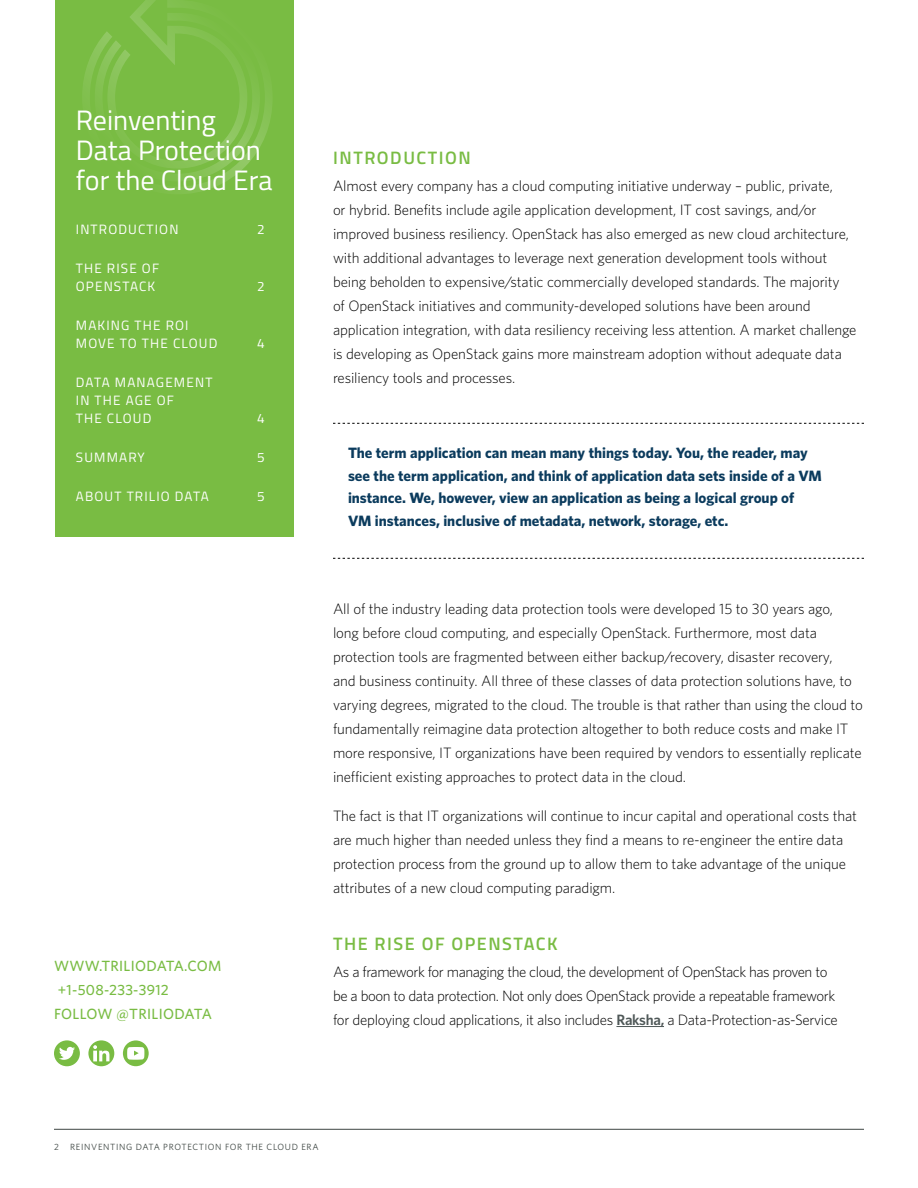
<style>
.page{position:relative;width:918px;height:1188px;background:#fff}
.page>*{position:absolute;margin:0;border:0;box-sizing:border-box;transform-origin:0 0}
.t1{font:28.05px/30px "Titillium Web";color:#fff}
.t2{font:600 18px "Titillium Web";letter-spacing:.085em;color:#79bc43}
.t3{font:300 15px/24px "Whitney";letter-spacing:-.01em;color:#000}
.t4{font:700 15px/22.5px "Whitney";color:#0b3b5d}
.t5{font:300 15px/24px "Whitney";letter-spacing:-.03em;color:#000}
.t6{font:500 14.85px/24px "Whitney";letter-spacing:.02em;color:#79bc43}
.t7{font:13.5px/18px "Titillium Web";letter-spacing:.085em;color:#fff}
.t8{font:9px "Whitney";letter-spacing:.075em;color:#3e4643}
.s1{font-weight:600;color:#4f5858}
</style>
<div class="page">
<hr style="left:54px;top:1129px;width:810px;height:1px;background:#3e4643">
<hr style="left:616px;top:1026px;width:48px;height:1px;background:#4f5858">
<svg style="left:333px;top:423px;width:531px;height:1px"></svg>
<svg style="left:333px;top:558px;width:531px;height:1px"></svg>
<div style="left:56px;top:0;width:238px;height:537px;background:#79bc43"></div>
<svg style="left:83px;top:0;width:189px;height:194px"></svg>
<svg style="left:88px;top:1040px;width:26px;height:26px"></svg>
<svg style="left:54px;top:1040px;width:26px;height:26px"></svg>
<svg style="left:123px;top:1040px;width:26px;height:26px"></svg>
<h1 class="t1" style="left:76px;top:104px;width:198px">Reinventing<br>Data Protection for the Cloud Era</h1>
<p class="t7" style="left:76px;top:220px;width:104px">INTRODUCTION</p>
<p class="t7" style="left:257px;top:220px;width:9px">2</p>
<p class="t7" style="left:76px;top:259px;width:85px">THE RISE OF<br>OPENSTACK</p>
<p class="t7" style="left:257px;top:277px;width:9px">2</p>
<p class="t7" style="left:76px;top:316px;width:143px">MAKING THE ROI<br>MOVE TO THE CLOUD</p>
<p class="t7" style="left:76px;top:373px;width:138px">DATA MANAGEMENT<br>IN THE AGE OF<br>THE CLOUD</p>
<p class="t7" style="left:257px;top:334px;width:9px">4</p>
<p class="t7" style="left:257px;top:409px;width:9px">4</p>
<p class="t7" style="left:76px;top:448px;width:70px">SUMMARY</p>
<p class="t7" style="left:257px;top:448px;width:9px">5</p>
<p class="t7" style="left:76px;top:487px;width:134px">ABOUT TRILIO DATA</p>
<p class="t7" style="left:257px;top:487px;width:9px">5</p>
<p class="t6" style="left:54px;top:954px;width:169px">WWW.TRILIODATA.COM +1-508-233-3912<br>FOLLOW @TRILIODATA</p>
<p class="t2" style="left:333px;top:144px;width:139px">INTRODUCTION</p>
<p class="t3" style="left:333px;top:173px;width:525px">Almost every company has a cloud computing initiative underway – public, private,<br>or hybrid. Benefits include agile application development, IT cost savings, and/or improved business resiliency. OpenStack has also emerged as new cloud architecture, with additional advantages to leverage next generation development tools without being beholden to expensive/static commercially developed standards. The majority<br>of OpenStack initiatives and community-developed solutions have been around application integration, with data resiliency receiving less attention. A market challenge is developing as OpenStack gains more mainstream adoption without adequate data resiliency tools and processes.</p>
<p class="t4" style="left:348px;top:441px;width:476px">The term application can mean many things today. You, the reader, may see the term application, and think of application data sets inside of a VM instance. We, however, view an application as being a logical group of<br>VM instances, inclusive of metadata, network, storage, etc.</p>
<p class="t3" style="left:333px;top:596px;width:532px">All of the industry leading data protection tools were developed 15 to 30 years ago,<br>long before cloud computing, and especially OpenStack. Furthermore, most data protection tools are fragmented between either backup/recovery, disaster recovery,<br>and business continuity. All three of these classes of data protection solutions have, to varying degrees, migrated to the cloud. The trouble is that rather than using the cloud to fundamentally reimagine data protection altogether to both reduce costs and make IT more responsive, IT organizations have been required by vendors to essentially replicate inefficient existing approaches to protect data in the cloud.</p>
<p class="t3" style="left:333px;top:803px;width:526px">The fact is that IT organizations will continue to incur capital and operational costs that are much higher than needed unless they find a means to re-engineer the entire data protection process from the ground up to allow them to take advantage of the unique attributes of a new cloud computing paradigm.</p>
<p class="t2" style="left:333px;top:930px;width:226px">THE RISE OF OPENSTACK</p>
<p class="t5" style="left:333px;top:959px;width:506px">As a framework for managing the cloud, the development of OpenStack has proven to be a boon to data protection. Not only does OpenStack provide a repeatable framework for deploying cloud applications, it also includes <span class="s1">Raksha,</span> a Data-Protection-as-Service</p>
<p class="t8" style="left:54px;top:1141px;width:6px">2</p>
<p class="t8" style="left:70px;top:1141px;width:250px">REINVENTING DATA PROTECTION FOR THE CLOUD ERA</p>
</div>
